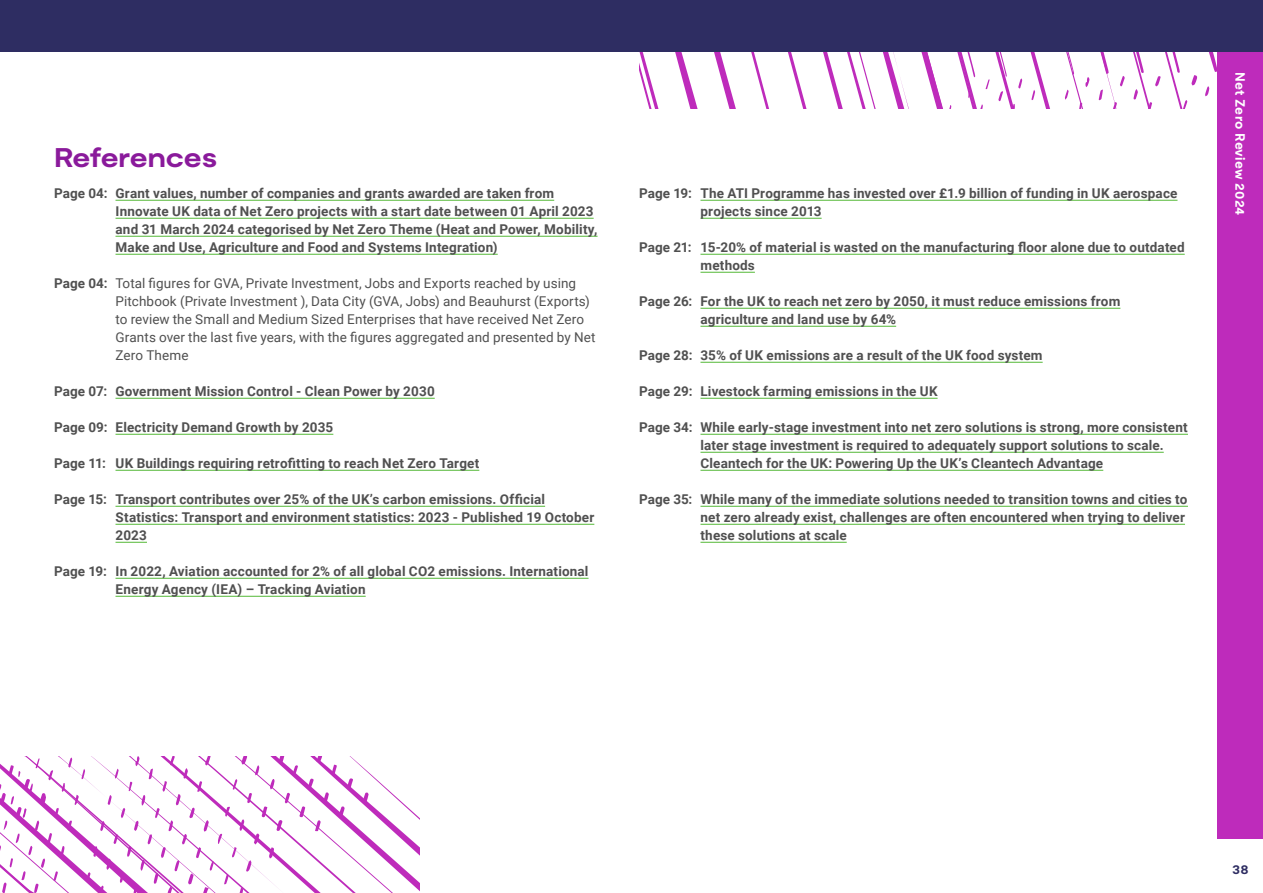
<style>
.page{position:relative;width:1263px;height:893px;background:#fff}
.page>*{position:absolute;margin:0;border:0;box-sizing:border-box;transform-origin:0 0}
.t1{font:700 expanded 27px "Moderat";letter-spacing:-.01em;color:#8a1a9b}
.t2{font:700 13.5px/18px "Roboto";letter-spacing:.01em;color:#505050}
.t3{font:13.5px/18px "Roboto";letter-spacing:.005em;color:#505050}
.t4{font:700 13.5px "Moderat";letter-spacing:.01em;color:#fff}
.t5{font:700 13.5px "Moderat";color:#2e2d62}
.s1{font-weight:700}
</style>
<div class="page">
<svg style="left:639px;top:52px;width:579px;height:56px"></svg>
<svg style="left:0;top:756px;width:420px;height:137px"></svg>
<hr style="left:116px;top:200px;width:438px;height:1px;background:#67c04d">
<hr style="left:116px;top:218px;width:478px;height:1px;background:#67c04d">
<hr style="left:116px;top:236px;width:481px;height:1px;background:#67c04d">
<hr style="left:116px;top:254px;width:382px;height:1px;background:#67c04d">
<hr style="left:116px;top:398px;width:319px;height:1px;background:#67c04d">
<hr style="left:116px;top:434px;width:217px;height:1px;background:#67c04d">
<hr style="left:116px;top:470px;width:363px;height:1px;background:#67c04d">
<hr style="left:116px;top:506px;width:429px;height:1px;background:#67c04d">
<hr style="left:116px;top:524px;width:478px;height:1px;background:#67c04d">
<hr style="left:116px;top:542px;width:31px;height:1px;background:#67c04d">
<hr style="left:116px;top:578px;width:472px;height:1px;background:#67c04d">
<hr style="left:116px;top:596px;width:250px;height:1px;background:#67c04d">
<hr style="left:700px;top:200px;width:477px;height:1px;background:#67c04d">
<hr style="left:700px;top:218px;width:122px;height:1px;background:#67c04d">
<hr style="left:700px;top:254px;width:485px;height:1px;background:#67c04d">
<hr style="left:700px;top:272px;width:55px;height:1px;background:#67c04d">
<hr style="left:700px;top:308px;width:420px;height:1px;background:#67c04d">
<hr style="left:700px;top:326px;width:196px;height:1px;background:#67c04d">
<hr style="left:700px;top:362px;width:343px;height:1px;background:#67c04d">
<hr style="left:700px;top:398px;width:237px;height:1px;background:#67c04d">
<hr style="left:700px;top:434px;width:488px;height:1px;background:#67c04d">
<hr style="left:700px;top:452px;width:464px;height:1px;background:#67c04d">
<hr style="left:700px;top:470px;width:403px;height:1px;background:#67c04d">
<hr style="left:700px;top:506px;width:488px;height:1px;background:#67c04d">
<hr style="left:700px;top:524px;width:485px;height:1px;background:#67c04d">
<hr style="left:700px;top:542px;width:147px;height:1px;background:#67c04d">
<div style="left:0;top:0;width:1263px;height:52px;background:#2e2d62"></div>
<div style="left:1218px;top:52px;width:45px;height:787px;background:#be2bbb"></div>
<h1 class="t1" style="left:54px;top:137px;width:165px">References</h1>
<p class="t2" style="left:116px;top:184px;width:483px;text-indent:-62px">Page 04: Grant values, number of companies and grants awarded are taken from Innovate UK data of Net Zero projects with a start date between 01 April 2023 and 31 March 2024 categorised by Net Zero Theme (Heat and Power, Mobility, Make and Use, Agriculture and Food and Systems Integration)</p>
<p class="t3" style="left:116px;top:274px;width:481px;text-indent:-62px"><span class="s1">Page 04:</span> Total figures for GVA, Private Investment, Jobs and Exports reached by using Pitchbook (Private Investment ), Data City (GVA, Jobs) and Beauhurst (Exports) to review the Small and Medium Sized Enterprises that have received Net Zero Grants over the last five years, with the figures aggregated and presented by Net Zero Theme</p>
<p class="t2" style="left:54px;top:382px;width:382px">Page 07: Government Mission Control - Clean Power by 2030</p>
<p class="t2" style="left:54px;top:418px;width:281px">Page 09: Electricity Demand Growth by 2035</p>
<p class="t2" style="left:54px;top:454px;width:427px">Page 11: UK Buildings requiring retrofitting to reach Net Zero Target</p>
<p class="t2" style="left:116px;top:490px;width:480px;text-indent:-62px">Page 15: Transport contributes over 25% of the UK’s carbon emissions. Official<br>Statistics: Transport and environment statistics: 2023 - Published 19 October<br>2023</p>
<p class="t2" style="left:116px;top:562px;width:474px;text-indent:-62px">Page 19: In 2022, Aviation accounted for 2% of all global CO2 emissions. International<br>Energy Agency (IEA) – Tracking Aviation</p>
<p class="t2" style="left:700px;top:184px;width:478px;text-indent:-62px">Page 19: The ATI Programme has invested over £1.9 billion of funding in UK aerospace projects since 2013</p>
<p class="t2" style="left:700px;top:238px;width:486px;text-indent:-62px">Page 21: 15-20% of material is wasted on the manufacturing floor alone due to outdated methods</p>
<p class="t2" style="left:700px;top:292px;width:421px;text-indent:-62px">Page 26: For the UK to reach net zero by 2050, it must reduce emissions from agriculture and land use by 64%</p>
<p class="t2" style="left:639px;top:346px;width:405px">Page 28: 35% of UK emissions are a result of the UK food system</p>
<p class="t2" style="left:639px;top:382px;width:300px">Page 29: Livestock farming emissions in the UK</p>
<p class="t2" style="left:700px;top:418px;width:489px;text-indent:-62px">Page 34: While early-stage investment into net zero solutions is strong, more consistent later stage investment is required to adequately support solutions to scale.<br>Cleantech for the UK: Powering Up the UK’s Cleantech Advantage</p>
<p class="t2" style="left:700px;top:490px;width:488px;text-indent:-62px">Page 35: While many of the immediate solutions needed to transition towns and cities to net zero already exist, challenges are often encountered when trying to deliver these solutions at scale</p>
<p class="t4" style="left:1250px;top:72px;width:145px;rotate:90deg">Net Zero Review 2024</p>
<p class="t5" style="left:1232px;top:859px;width:18px">38</p>
</div>
